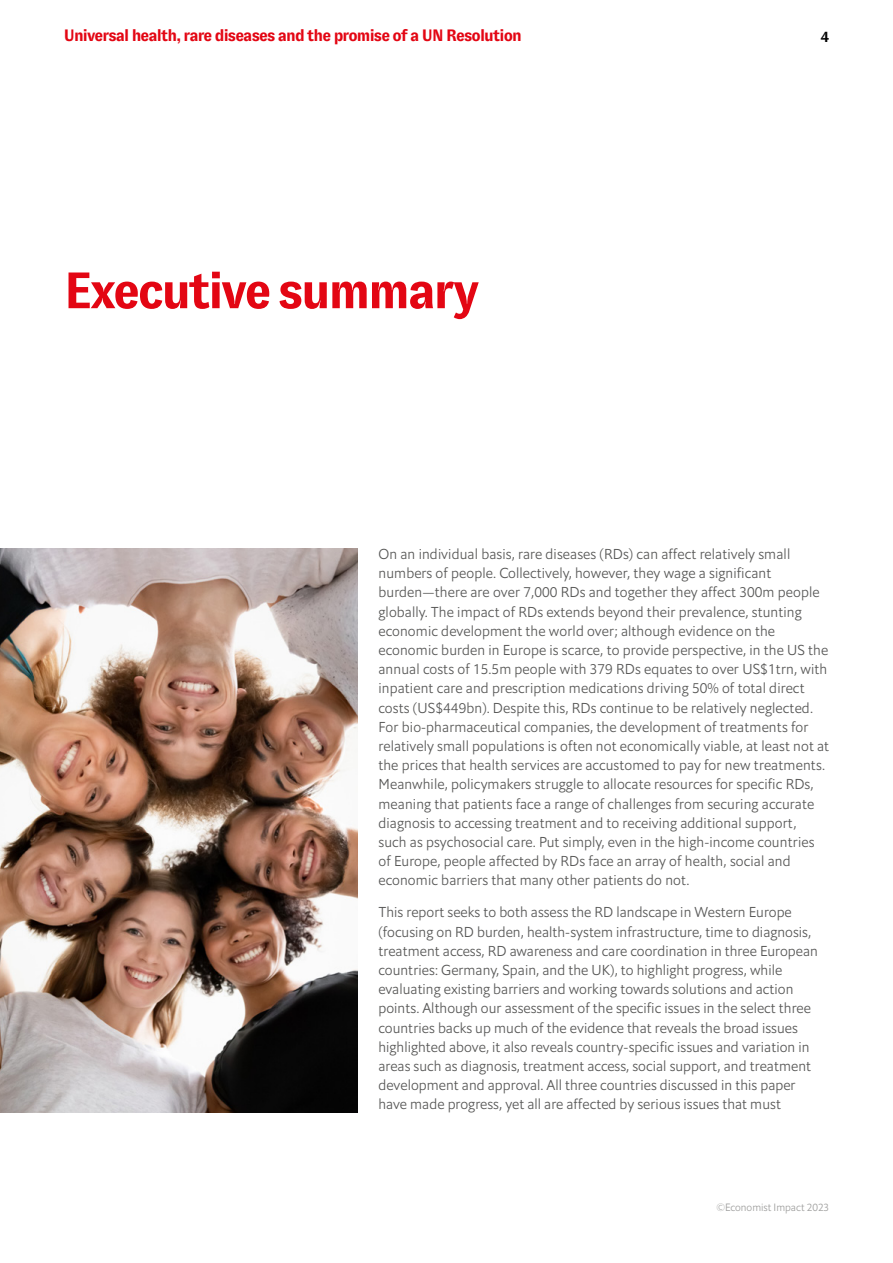
<style>
.page{position:relative;width:893px;height:1263px;background:#fff}
.page>*{position:absolute;margin:0;border:0;box-sizing:border-box;transform-origin:0 0}
.t1{font:700 51px "GT Zirkon";letter-spacing:-.05em;color:#e30613}
.t2{font:700 16.5px "GT Zirkon";letter-spacing:-.05em;color:#e30613}
.t3{font:700 15px "GT Zirkon";color:#000}
.t4{font:14.25px/19.2px "Econ Sans Lig";letter-spacing:.01em;color:#575756}
.t5{font:10.5px "Econ Sans Lig";color:#9d9d9c}
</style>
<div class="page">
<img style="left:0;top:548px;width:357px;height:564px">
<p class="t2" style="left:64px;top:27px;width:460px">Universal health, rare diseases and the promise of a UN Resolution</p>
<p class="t3" style="left:821px;top:28px;width:10px">4</p>
<h1 class="t1" style="left:64px;top:263px;width:417px">Executive summary</h1>
<p class="t4" style="left:378px;top:544px;width:452px">On an individual basis, rare diseases (RDs) can affect relatively small numbers of people. Collectively, however, they wage a significant burden—there are over 7,000 RDs and together they affect 300m people globally. The impact of RDs extends beyond their prevalence, stunting economic development the world over; although evidence on the economic burden in Europe is scarce, to provide perspective, in the US the annual costs of 15.5m people with 379 RDs equates to over US$1trn, with inpatient care and prescription medications driving 50% of total direct costs (US$449bn). Despite this, RDs continue to be relatively neglected.<br>For bio-pharmaceutical companies, the development of treatments for relatively small populations is often not economically viable, at least not at the prices that health services are accustomed to pay for new treatments.<br>Meanwhile, policymakers struggle to allocate resources for specific RDs, meaning that patients face a range of challenges from securing accurate diagnosis to accessing treatment and to receiving additional support,<br>such as psychosocial care. Put simply, even in the high-income countries of Europe, people affected by RDs face an array of health, social and economic barriers that many other patients do not.</p>
<p class="t4" style="left:378px;top:903px;width:441px">This report seeks to both assess the RD landscape in Western Europe (focusing on RD burden, health-system infrastructure, time to diagnosis, treatment access, RD awareness and care coordination in three European countries: Germany, Spain, and the UK), to highlight progress, while evaluating existing barriers and working towards solutions and action points. Although our assessment of the specific issues in the select three countries backs up much of the evidence that reveals the broad issues highlighted above, it also reveals country-specific issues and variation in areas such as diagnosis, treatment access, social support, and treatment development and approval. All three countries discussed in this paper have made progress, yet all are affected by serious issues that must</p>
<p class="t5" style="left:716px;top:1201px;width:114px">©Economist Impact 2023</p>
</div>
